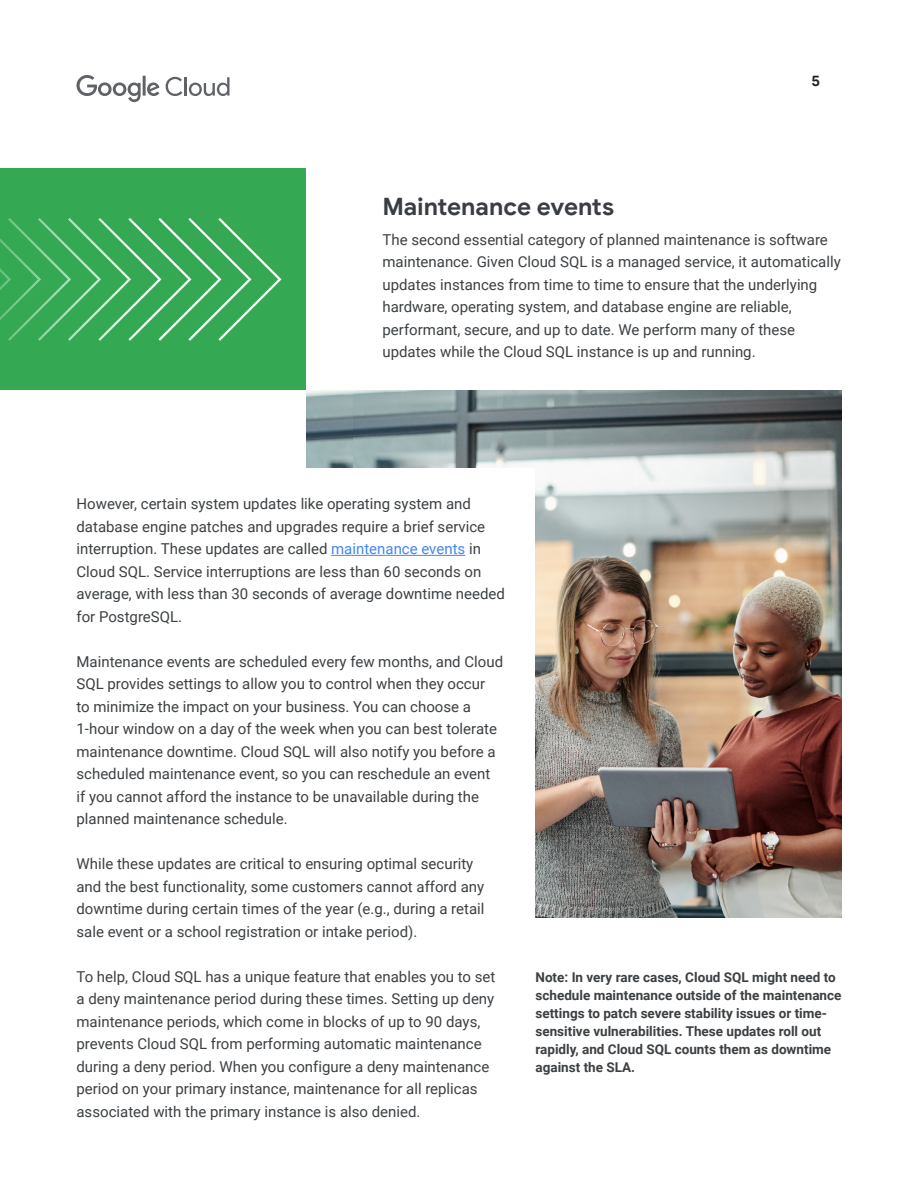
<style>
.page{position:relative;width:918px;height:1188px;background:#fff}
.page>*{position:absolute;margin:0;border:0;box-sizing:border-box;transform-origin:0 0}
.t1{font:700 24px "Google Sans";letter-spacing:-.005em;color:#3a3d42}
.t2{font:15px/22.5px "Roboto";color:#3c4043}
.t3{font:700 15px "Google Sans";color:#202124}
.t4{font:700 13.5px/18px "Roboto";color:#3c4043}
.s1{color:#4285f4}
</style>
<div class="page">
<div style="left:0;top:169px;width:306px;height:221px;background:#34a853"></div>
<svg style="left:0;top:218px;width:282px;height:123px"></svg>
<img style="left:352px;top:390px;width:490px;height:528px">
<img style="left:306px;top:390px;width:46px;height:78px">
<svg style="left:76px;top:75px;width:84px;height:27px"></svg>
<svg style="left:166px;top:77px;width:64px;height:19px"></svg>
<div style="left:76px;top:468px;width:460px;height:679px;background:#fff"></div>
<hr style="left:331px;top:555px;width:134px;height:1px;background:#4285f4">
<p class="t3" style="left:812px;top:72px;width:10px">5</p>
<h1 class="t1" style="left:382px;top:192px;width:233px">Maintenance events</h1>
<p class="t2" style="left:382px;top:228px;width:460px">The second essential category of planned maintenance is software maintenance. Given Cloud SQL is a managed service, it automatically updates instances from time to time to ensure that the underlying hardware, operating system, and database engine are reliable, performant, secure, and up to date. We perform many of these updates while the Cloud SQL instance is up and running.</p>
<p class="t2" style="left:76px;top:492px;width:430px">However, certain system updates like operating system and database engine patches and upgrades require a brief service interruption. These updates are called <span class="s1">maintenance events</span> in Cloud SQL. Service interruptions are less than 60 seconds on average, with less than 30 seconds of average downtime needed for PostgreSQL.</p>
<p class="t2" style="left:76px;top:650px;width:428px">Maintenance events are scheduled every few months, and Cloud SQL provides settings to allow you to control when they occur<br>to minimize the impact on your business. You can choose a 1-hour window on a day of the week when you can best tolerate maintenance downtime. Cloud SQL will also notify you before a scheduled maintenance event, so you can reschedule an event<br>if you cannot afford the instance to be unavailable during the planned maintenance schedule.</p>
<p class="t2" style="left:76px;top:852px;width:409px">While these updates are critical to ensuring optimal security and the best functionality, some customers cannot afford any downtime during certain times of the year (e.g., during a retail sale event or a school registration or intake period).</p>
<p class="t2" style="left:76px;top:965px;width:421px">To help, Cloud SQL has a unique feature that enables you to set a deny maintenance period during these times. Setting up deny maintenance periods, which come in blocks of up to 90 days, prevents Cloud SQL from performing automatic maintenance during a deny period. When you configure a deny maintenance period on your primary instance, maintenance for all replicas associated with the primary instance is also denied.</p>
<p class="t4" style="left:536px;top:968px;width:307px">Note: In very rare cases, Cloud SQL might need to schedule maintenance outside of the maintenance settings to patch severe stability issues or time&shy;sensitive vulnerabilities. These updates roll out rapidly, and Cloud SQL counts them as downtime against the SLA.</p>
</div>
